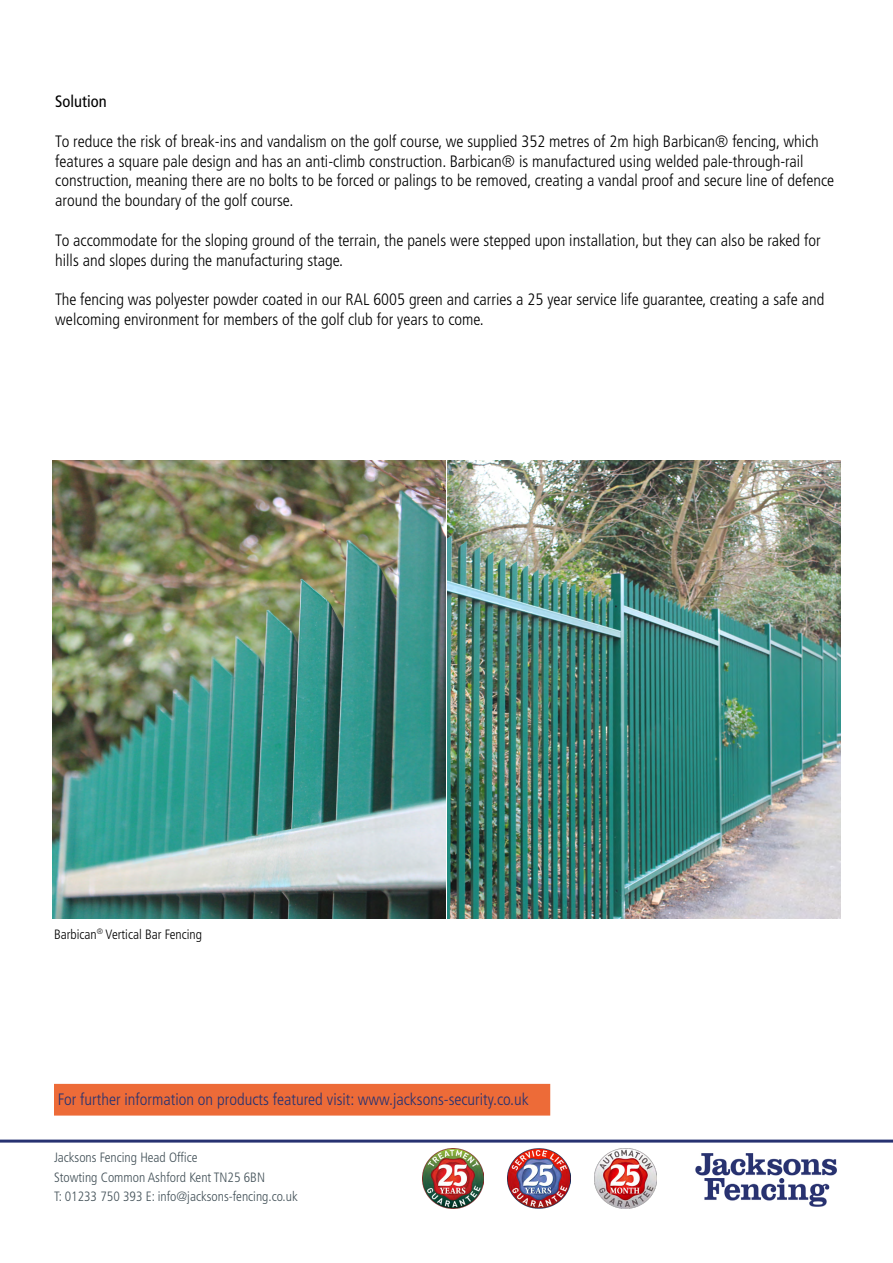
<style>
.page{position:relative;width:893px;height:1263px;background:#fff}
.page>*{position:absolute;margin:0;border:0;box-sizing:border-box;transform-origin:0 0}
.t1{font:300 condensed 16.5px/19.8px "Frutiger LT Std";color:#000}
.t2{font:300 condensed 16.5px "Frutiger LT Std";color:#273271}
.t3{font:condensed 16.5px "Frutiger LT Std";color:#000}
.t4{font:300 condensed 13.5px/19.5px "Frutiger LT Std";color:#445259}
.t5{font:300 condensed 13.5px "Frutiger LT Std";color:#000}
</style>
<div class="page">
<img style="left:601px;top:1142px;width:274px;height:65px">
<div style="left:54px;top:1084px;width:496px;height:31px;background:#ed6b38"></div>
<hr style="left:0;top:1139px;width:893px;height:3px;background:#273271">
<img style="left:422px;top:1148px;width:62px;height:61px">
<img style="left:507px;top:1148px;width:64px;height:61px">
<img style="left:595px;top:1148px;width:62px;height:61px">
<img style="left:53px;top:461px;width:392px;height:457px">
<img style="left:448px;top:461px;width:392px;height:457px">
<p class="t3" style="left:55px;top:92px;width:53px">Solution</p>
<p class="t1" style="left:55px;top:131px;width:780px">To reduce the risk of break-ins and vandalism on the golf course, we supplied 352 metres of 2m high Barbican® fencing, which features a square pale design and has an anti-climb construction. Barbican® is manufactured using welded pale-through-rail construction, meaning there are no bolts to be forced or palings to be removed, creating a vandal proof and secure line of defence around the boundary of the golf course.</p>
<p class="t1" style="left:55px;top:230px;width:767px">To accommodate for the sloping ground of the terrain, the panels were stepped upon installation, but they can also be raked for hills and slopes during the manufacturing stage.</p>
<p class="t1" style="left:55px;top:290px;width:771px">The fencing was polyester powder coated in our RAL 6005 green and carries a 25 year service life guarantee, creating a safe and welcoming environment for members of the golf club for years to come.</p>
<p class="t5" style="left:54px;top:926px;width:150px">Barbican<sup>®</sup> Vertical Bar Fencing</p>
<p class="t2" style="left:58px;top:1090px;width:472px">For further information on products featured visit: www.jacksons-security.co.uk</p>
<p class="t4" style="left:54px;top:1148px;width:245px">Jacksons Fencing Head Office<br>Stowting Common Ashford Kent TN25 6BN<br>T: 01233 750 393 E: info@jacksons-fencing.co.uk</p>
</div>
